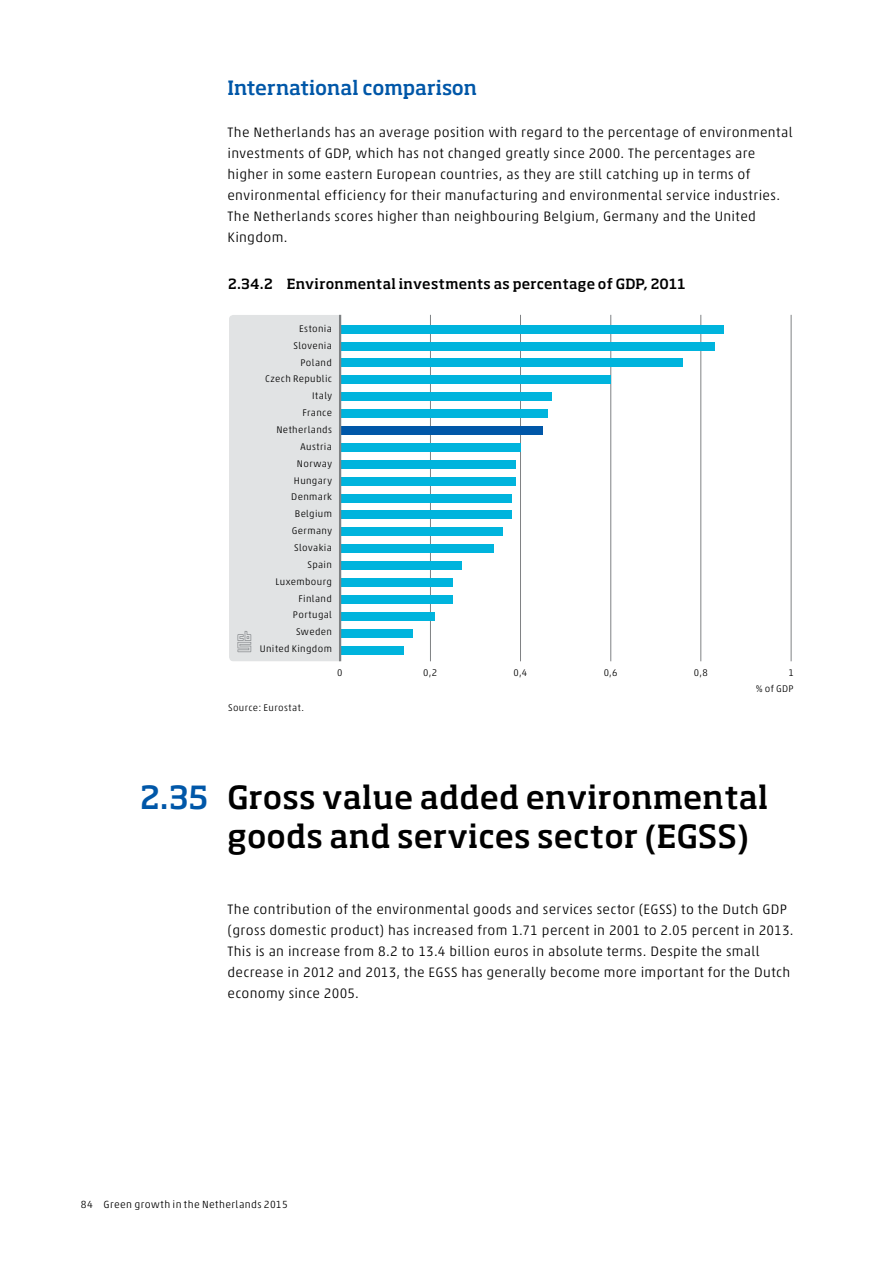
<style>
.page{position:relative;width:893px;height:1263px;background:#fff}
.page>*{position:absolute;margin:0;border:0;box-sizing:border-box;transform-origin:0 0}
.t1{font:500 31.5px/39px "Soho Pro";letter-spacing:.005em;color:#000}
.t2{font:500 19.5px "Soho Pro";color:#0057a8}
.t3{font:300 13.8px/21px "Akko Pro";letter-spacing:.025em;color:#000}
.t4{font:500 13.8px "Soho Pro";letter-spacing:.015em;color:#000}
.t5{font:300 10.5px "Akko Pro";letter-spacing:.035em;color:#000}
.t6{font:300 9.75px "Akko Pro";letter-spacing:.04em;color:#000}
.s1{color:#0057a8}
</style>
<div class="page">
<div style="left:229px;top:315px;width:110px;height:346px;background:#e1e3e4"></div>
<hr style="left:791px;top:315px;width:1px;height:346px;background:#7f8284">
<hr style="left:701px;top:315px;width:1px;height:346px;background:#7f8284">
<hr style="left:610px;top:315px;width:1px;height:346px;background:#7f8284">
<hr style="left:520px;top:315px;width:1px;height:346px;background:#7f8284">
<hr style="left:430px;top:315px;width:1px;height:346px;background:#7f8284">
<div style="left:340px;top:646px;width:63px;height:8px;background:#00b4dd"></div>
<div style="left:340px;top:629px;width:72px;height:8px;background:#00b4dd"></div>
<div style="left:340px;top:612px;width:95px;height:8px;background:#00b4dd"></div>
<div style="left:340px;top:595px;width:113px;height:8px;background:#00b4dd"></div>
<div style="left:340px;top:578px;width:113px;height:9px;background:#00b4dd"></div>
<div style="left:340px;top:561px;width:122px;height:9px;background:#00b4dd"></div>
<div style="left:340px;top:544px;width:154px;height:9px;background:#00b4dd"></div>
<div style="left:340px;top:528px;width:163px;height:8px;background:#00b4dd"></div>
<div style="left:340px;top:511px;width:171px;height:8px;background:#00b4dd"></div>
<div style="left:340px;top:494px;width:171px;height:8px;background:#00b4dd"></div>
<div style="left:340px;top:477px;width:176px;height:8px;background:#00b4dd"></div>
<div style="left:340px;top:460px;width:176px;height:9px;background:#00b4dd"></div>
<div style="left:340px;top:443px;width:180px;height:9px;background:#00b4dd"></div>
<div style="left:340px;top:426px;width:203px;height:9px;background:#0057a8"></div>
<div style="left:340px;top:409px;width:208px;height:9px;background:#00b4dd"></div>
<div style="left:340px;top:393px;width:212px;height:8px;background:#00b4dd"></div>
<div style="left:340px;top:376px;width:271px;height:8px;background:#00b4dd"></div>
<div style="left:340px;top:359px;width:343px;height:8px;background:#00b4dd"></div>
<div style="left:340px;top:342px;width:374px;height:8px;background:#00b4dd"></div>
<div style="left:340px;top:325px;width:383px;height:8px;background:#00b4dd"></div>
<hr style="left:339px;top:315px;width:2px;height:346px;background:#7f8284">
<h3 class="t2" style="left:227px;top:74px;width:251px">International comparison</h3>
<p class="t3" style="left:227px;top:122px;width:566px">The Netherlands has an average position with regard to the percentage of environmental investments of GDP, which has not changed greatly since 2000. The percentages are higher in some eastern European countries, as they are still catching up in terms of environmental efficiency for their manufacturing and environmental service industries.<br>The Netherlands scores higher than neighbouring Belgium, Germany and the United Kingdom.</p>
<p class="t4" style="left:228px;top:275px;width:459px">2.34.2 Environmental investments as percentage of GDP, 2011</p>
<p class="t6" style="left:299px;top:323px;width:34px">Estonia</p>
<p class="t6" style="left:294px;top:340px;width:40px">Slovenia</p>
<p class="t6" style="left:300px;top:356px;width:33px">Poland</p>
<p class="t6" style="left:265px;top:373px;width:68px">Czech Republic</p>
<p class="t6" style="left:312px;top:390px;width:21px">Italy</p>
<p class="t6" style="left:302px;top:407px;width:31px">France</p>
<p class="t6" style="left:276px;top:424px;width:57px">Netherlands</p>
<p class="t6" style="left:301px;top:441px;width:33px">Austria</p>
<p class="t6" style="left:297px;top:457px;width:37px">Norway</p>
<p class="t6" style="left:294px;top:474px;width:40px">Hungary</p>
<p class="t6" style="left:291px;top:491px;width:42px">Denmark</p>
<p class="t6" style="left:295px;top:508px;width:39px">Belgium</p>
<p class="t6" style="left:292px;top:525px;width:42px">Germany</p>
<p class="t6" style="left:294px;top:542px;width:39px">Slovakia</p>
<p class="t6" style="left:307px;top:559px;width:26px">Spain</p>
<p class="t6" style="left:275px;top:575px;width:58px">Luxembourg</p>
<p class="t6" style="left:298px;top:592px;width:35px">Finland</p>
<p class="t6" style="left:293px;top:609px;width:40px">Portugal</p>
<p class="t6" style="left:296px;top:626px;width:37px">Sweden</p>
<p class="t6" style="left:260px;top:643px;width:74px">United Kingdom</p>
<p class="t6" style="left:228px;top:701px;width:77px">Source: Eurostat.</p>
<p class="t6" style="left:337px;top:667px;width:7px">0</p>
<p class="t6" style="left:423px;top:667px;width:15px">0,2</p>
<p class="t6" style="left:513px;top:667px;width:15px">0,4</p>
<p class="t6" style="left:604px;top:667px;width:15px">0,6</p>
<p class="t6" style="left:694px;top:667px;width:15px">0,8</p>
<p class="t6" style="left:788px;top:667px;width:7px">1</p>
<p class="t6" style="left:756px;top:683px;width:40px">% of GDP</p>
<h2 class="t1" style="left:227px;top:776px;width:542px;text-indent:-87px"><span class="s1">2.35</span> Gross value added environmental goods and services sector (EGSS)</h2>
<p class="t3" style="left:227px;top:899px;width:568px">The contribution of the environmental goods and services sector (EGSS) to the Dutch GDP (gross domestic product) has increased from 1.71 percent in 2001 to 2.05 percent in 2013.<br>This is an increase from 8.2 to 13.4 billion euros in absolute terms. Despite the small decrease in 2012 and 2013, the EGSS has generally become more important for the Dutch economy since 2005.</p>
<p class="t5" style="left:81px;top:1198px;width:208px">84 Green growth in the Netherlands 2015</p>
</div>
